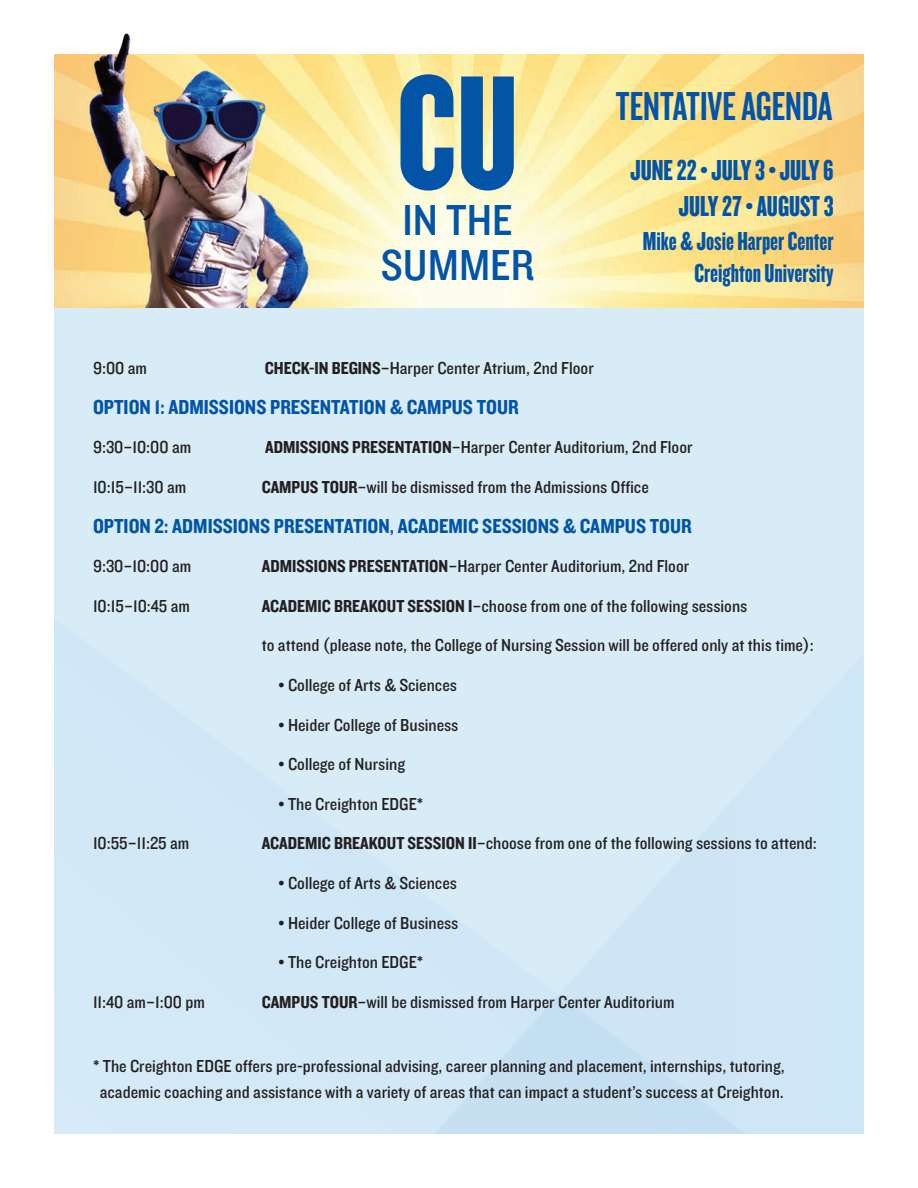
<style>
.page{position:relative;width:918px;height:1188px;background:#fff}
.page>*{position:absolute;margin:0;border:0;box-sizing:border-box;transform-origin:0 0}
.t1{font:168px "Knockout 68 Full Featherwt";color:#0154a6}
.t2{font:45px/45px "Knockout 30 Junior Welterwt";color:#0154a6;text-align:center}
.t3{font:42px "Knockout 48 Featherweight";color:#0154a6}
.t4{font:30px/36px "Knockout 68 Full Featherwt";color:#0154a6;text-align:right}
.t5{font:27px/32.4px "Knockout 68 Full Featherwt";color:#0154a6;text-align:right}
.t6{font:21px "Knockout 50 Welterweight";color:#0154a6}
.t7{font:18px/26.1px "Knockout 30 Junior Welterwt";color:#231f20;text-align:center}
.s1{font-family:"Knockout 50 Welterweight"}
</style>
<div class="page">
<img style="left:54px;top:54px;width:810px;height:254px">
<img style="left:74px;top:33px;width:252px;height:275px">
<div style="left:54px;top:308px;width:810px;height:826px;background:#d7ecf7"></div>
<h1 class="t1" style="left:397px;top:77px;width:123px">CU</h1>
<h2 class="t2" style="left:381px;top:201px;width:155px">IN THE<br>SUMMER</h2>
<h3 class="t3" style="left:616px;top:92px;width:218px">TENTATIVE AGENDA</h3>
<h3 class="t4" style="left:631px;top:155px;width:205px">JUNE 22 • JULY 3 • JULY 6<br>JULY 27 • AUGUST 3</h3>
<h3 class="t5" style="left:643px;top:227px;width:192px">Mike &amp; Josie Harper Center<br>Creighton University</h3>
<p class="t7" style="left:93px;top:357px;width:56px">9:00 am</p>
<p class="t7" style="left:265px;top:357px;width:330px"><span class="s1">CHECK-IN BEGINS</span>–Harper Center Atrium, 2nd Floor</p>
<p class="t6" style="left:93px;top:400px;width:427px">OPTION 1: ADMISSIONS PRESENTATION &amp; CAMPUS TOUR</p>
<p class="t7" style="left:93px;top:436px;width:100px">9:30–10:00 am</p>
<p class="t7" style="left:265px;top:436px;width:429px"><span class="s1">ADMISSIONS PRESENTATION</span>–Harper Center Auditorium, 2nd Floor</p>
<p class="t7" style="left:93px;top:475px;width:95px">10:15–11:30 am</p>
<p class="t7" style="left:262px;top:475px;width:389px"><span class="s1">CAMPUS TOUR</span>–will be dismissed from the Admissions Office</p>
<p class="t6" style="left:93px;top:519px;width:600px">OPTION 2: ADMISSIONS PRESENTATION, ACADEMIC SESSIONS &amp; CAMPUS TOUR</p>
<p class="t7" style="left:93px;top:555px;width:100px">9:30–10:00 am</p>
<p class="t7" style="left:262px;top:555px;width:429px"><span class="s1">ADMISSIONS PRESENTATION</span>–Harper Center Auditorium, 2nd Floor</p>
<p class="t7" style="left:93px;top:594px;width:98px">10:15–10:45 am</p>
<p class="t7" style="left:262px;top:594px;width:487px"><span class="s1">ACADEMIC BREAKOUT SESSION I</span>–choose from one of the following sessions</p>
<p class="t7" style="left:262px;top:634px;width:553px">to attend (please note, the College of Nursing Session will be offered only at this time):</p>
<p class="t7" style="left:279px;top:673px;width:180px">• College of Arts &amp; Sciences</p>
<p class="t7" style="left:279px;top:713px;width:181px">• Heider College of Business</p>
<p class="t7" style="left:279px;top:753px;width:128px">• College of Nursing</p>
<p class="t7" style="left:279px;top:792px;width:146px">• The Creighton EDGE*</p>
<p class="t7" style="left:93px;top:832px;width:98px">10:55–11:25 am</p>
<p class="t7" style="left:262px;top:832px;width:557px"><span class="s1">ACADEMIC BREAKOUT SESSION II</span>–choose from one of the following sessions to attend:</p>
<p class="t7" style="left:279px;top:871px;width:180px">• College of Arts &amp; Sciences</p>
<p class="t7" style="left:279px;top:911px;width:181px">• Heider College of Business</p>
<p class="t7" style="left:279px;top:951px;width:146px">• The Creighton EDGE*</p>
<p class="t7" style="left:93px;top:990px;width:114px">11:40 am–1:00 pm</p>
<p class="t7" style="left:262px;top:990px;width:414px"><span class="s1">CAMPUS TOUR</span>–will be dismissed from Harper Center Auditorium</p>
<p class="t7" style="left:93px;top:1054px;width:693px">* The Creighton EDGE offers pre-professional advising, career planning and placement, internships, tutoring, academic coaching and assistance with a variety of areas that can impact a student’s success at Creighton.</p>
</div>
